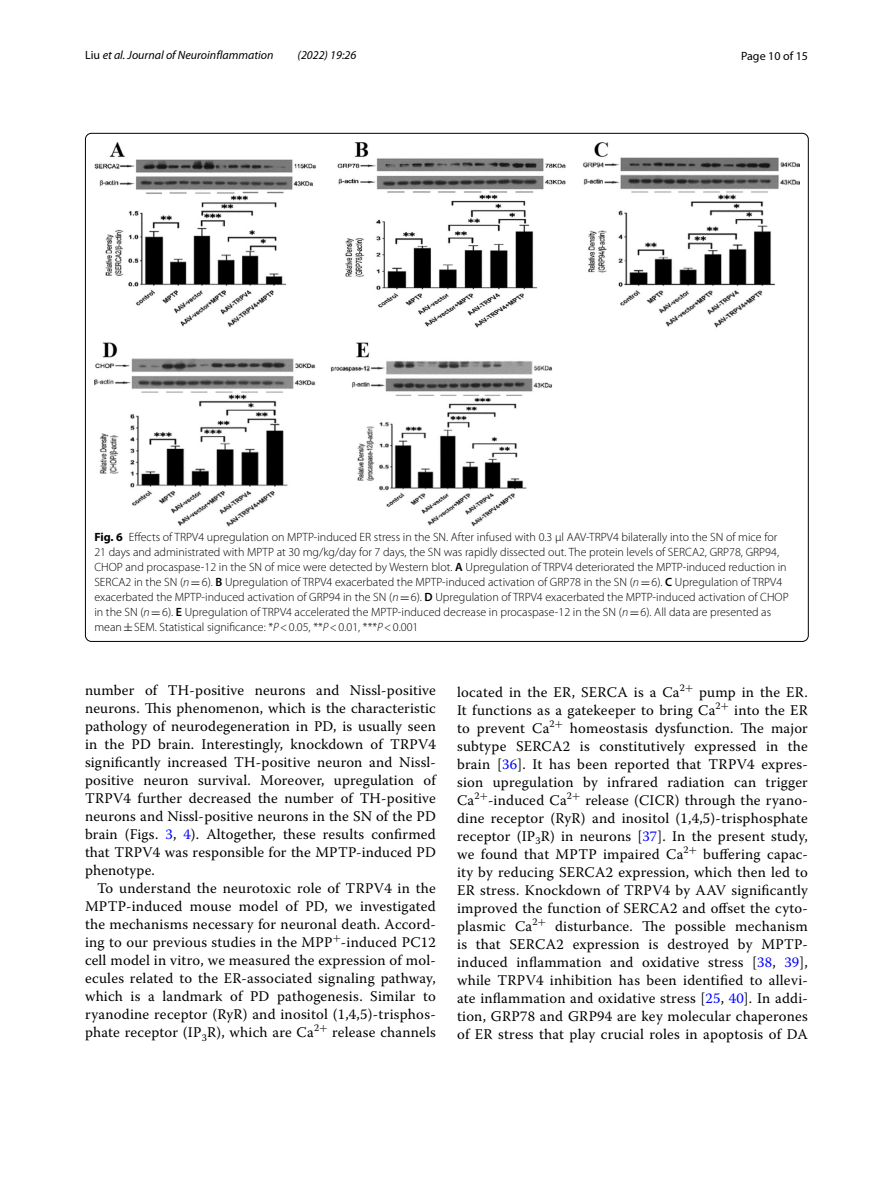
<style>
.page{position:relative;width:893px;height:1187px;background:#fff}
.page>*{position:absolute;margin:0;border:0;box-sizing:border-box;transform-origin:0 0}
.t1{font:14.7px/18px "Warnock Pro";letter-spacing:.015em;color:#000;text-align:justify}
.t2{font:300 12px/15px "Myriad Pro";color:#000}
.t3{font:italic 12px "Myriad Pro";color:#000}
.t4{font:12px "Myriad Pro";color:#000}
.s1{font-style:normal}
.s2{font-weight:700}
.s3{font-weight:600}
.s4{font-style:italic}
.s5{font-family:"MTSY";font-weight:400}
.s6{color:#00f}
</style>
<div class="page">
<img style="left:95px;top:142px;width:704px;height:384px">
<p class="t3" style="left:85px;top:48px;width:190px"><span class="s1">Liu</span> et al. Journal of Neuroinflammation</p>
<p class="t3" style="left:298px;top:48px;width:60px">(2022) 19:26</p>
<p class="t4" style="left:741px;top:48px;width:68px">Page 10 of 15</p>
<p class="t2" style="left:94px;top:530px;width:696px"><span class="s2">Fig. 6</span> Effects of TRPV4 upregulation on MPTP-induced ER stress in the SN. After infused with 0.3 μl AAV-TRPV4 bilaterally into the SN of mice for 21 days and administrated with MPTP at 30 mg/kg/day for 7 days, the SN was rapidly dissected out. The protein levels of SERCA2, GRP78, GRP94, CHOP and procaspase-12 in the SN of mice were detected by Western blot. <span class="s3">A</span> Upregulation of TRPV4 deteriorated the MPTP-induced reduction in SERCA2 in the SN (<span class="s4">n</span><span class="s5">=</span>6). <span class="s3">B</span> Upregulation of TRPV4 exacerbated the MPTP-induced activation of GRP78 in the SN (<span class="s4">n</span><span class="s5">=</span>6). <span class="s3">C</span> Upregulation of TRPV4 exacerbated the MPTP-induced activation of GRP94 in the SN (<span class="s4">n</span><span class="s5">=</span>6). <span class="s3">D</span> Upregulation of TRPV4 exacerbated the MPTP-induced activation of CHOP in the SN (<span class="s4">n</span><span class="s5">=</span>6). <span class="s3">E</span> Upregulation of TRPV4 accelerated the MPTP-induced decrease in procaspase-12 in the SN (<span class="s4">n</span><span class="s5">=</span>6). All data are presented as mean<span class="s5">±</span>SEM. Statistical significance: *<span class="s4">P</span>&lt;0.05, **<span class="s4">P</span>&lt;0.01, ***<span class="s4">P</span>&lt;0.001</p>
<p class="t1" style="left:85px;top:680px;width:352px">number of TH-positive neurons and Nissl-positive neurons. This phenomenon, which is the characteristic pathology of neurodegeneration in PD, is usually seen in the PD brain. Interestingly, knockdown of TRPV4 significantly increased TH-positive neuron and Nissl&shy;positive neuron survival. Moreover, upregulation of TRPV4 further decreased the number of TH-positive neurons and Nissl-positive neurons in the SN of the PD brain (Figs. <span class="s6">3</span>, <span class="s6">4</span>). Altogether, these results confirmed that TRPV4 was responsible for the MPTP-induced PD phenotype.</p>
<p class="t1" style="left:85px;top:878px;width:352px;text-indent:12px">To understand the neurotoxic role of TRPV4 in the MPTP-induced mouse model of PD, we investigated the mechanisms necessary for neuronal death. Accord&shy;ing to our previous studies in the MPP<sup>+</sup>-induced PC12 cell model in vitro, we measured the expression of mol&shy;ecules related to the ER-associated signaling pathway, which is a landmark of PD pathogenesis. Similar to ryanodine receptor (RyR) and inositol (1,4,5)-trisphos&shy;phate receptor (IP<sub>3</sub>R), which are Ca<sup>2</sup><sup>+</sup> release channels</p>
<p class="t1" style="left:457px;top:682px;width:352px">located in the ER, SERCA is a Ca<sup>2</sup><sup>+</sup> pump in the ER.<br>It functions as a gatekeeper to bring Ca<sup>2</sup><sup>+</sup> into the ER to prevent Ca<sup>2</sup><sup>+</sup> homeostasis dysfunction. The major subtype SERCA2 is constitutively expressed in the brain [<span class="s6">36</span>]. It has been reported that TRPV4 expres&shy;sion upregulation by infrared radiation can trigger Ca<sup>2</sup><sup>+</sup>-induced Ca<sup>2</sup><sup>+</sup> release (CICR) through the ryano&shy;dine receptor (RyR) and inositol (1,4,5)-trisphosphate receptor (IP<sub>3</sub>R) in neurons [<span class="s6">37</span>]. In the present study, we found that MPTP impaired Ca<sup>2</sup><sup>+</sup> buffering capac&shy;ity by reducing SERCA2 expression, which then led to ER stress. Knockdown of TRPV4 by AAV significantly improved the function of SERCA2 and offset the cyto&shy;plasmic Ca<sup>2</sup><sup>+</sup> disturbance. The possible mechanism is that SERCA2 expression is destroyed by MPTP&shy;induced inflammation and oxidative stress [<span class="s6">38</span>, <span class="s6">39</span>], while TRPV4 inhibition has been identified to allevi&shy;ate inflammation and oxidative stress [<span class="s6">25</span>, <span class="s6">40</span>]. In addi&shy;tion, GRP78 and GRP94 are key molecular chaperones of ER stress that play crucial roles in apoptosis of DA</p>
</div>
